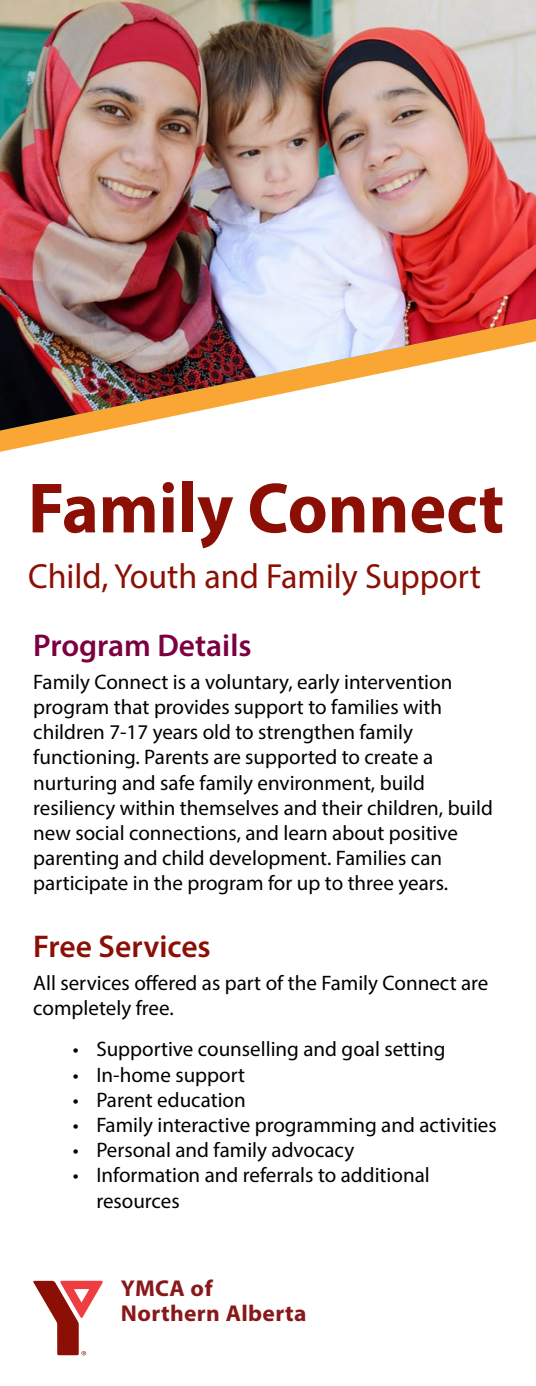
<style>
.page{position:relative;width:536px;height:1386px;background:#fff}
.page>*{position:absolute;margin:0;border:0;box-sizing:border-box;transform-origin:0 0}
.t1{font:700 71.75px "Myriad Pro";color:#8b0f04}
.t2{font:35px "Myriad Pro";color:#8b0f04}
.t3{font:600 31.5px "Myriad Pro";color:#7c0040}
.t4{font:600 31.5px "Myriad Pro";color:#8b0f04}
.t5{font:700 22.93px/24.5px "Myriad Pro";letter-spacing:.015em;color:#89181a}
.t6{font:21px/25.2px "Myriad Pro";color:#000}
</style>
<div class="page">
<svg style="left:0;top:431px;width:101px;height:21px"></svg>
<img style="left:0;top:0;width:536px;height:431px">
<svg style="left:33px;top:1281px;width:70px;height:74px"></svg>
<h1 class="t1" style="left:28px;top:461px;width:477px">Family Connect</h1>
<h2 class="t2" style="left:28px;top:555px;width:454px">Child, Youth and Family Support</h2>
<h3 class="t3" style="left:33px;top:625px;width:220px">Program Details</h3>
<p class="t6" style="left:33px;top:669px;width:461px">Family Connect is a voluntary, early intervention program that provides support to families with children 7-17 years old to strengthen family functioning. Parents are supported to create a nurturing and safe family environment, build resiliency within themselves and their children, build new social connections, and learn about positive parenting and child development. Families can participate in the program for up to three years.</p>
<h3 class="t4" style="left:33px;top:926px;width:179px">Free Services</h3>
<p class="t6" style="left:33px;top:970px;width:456px">All services offered as part of the Family Connect are completely free.</p>
<p class="t6" style="left:73px;top:1036px;width:374px">• Supportive counselling and goal setting</p>
<p class="t6" style="left:73px;top:1062px;width:174px">• In-home support</p>
<p class="t6" style="left:73px;top:1087px;width:174px">• Parent education</p>
<p class="t6" style="left:73px;top:1112px;width:425px">• Family interactive programming and activities</p>
<p class="t6" style="left:73px;top:1137px;width:283px">• Personal and family advocacy</p>
<p class="t6" style="left:96px;top:1162px;width:335px;text-indent:-24px">• Information and referrals to additional resources</p>
<p class="t5" style="left:121px;top:1276px;width:187px">YMCA of<br>Northern Alberta</p>
</div>
